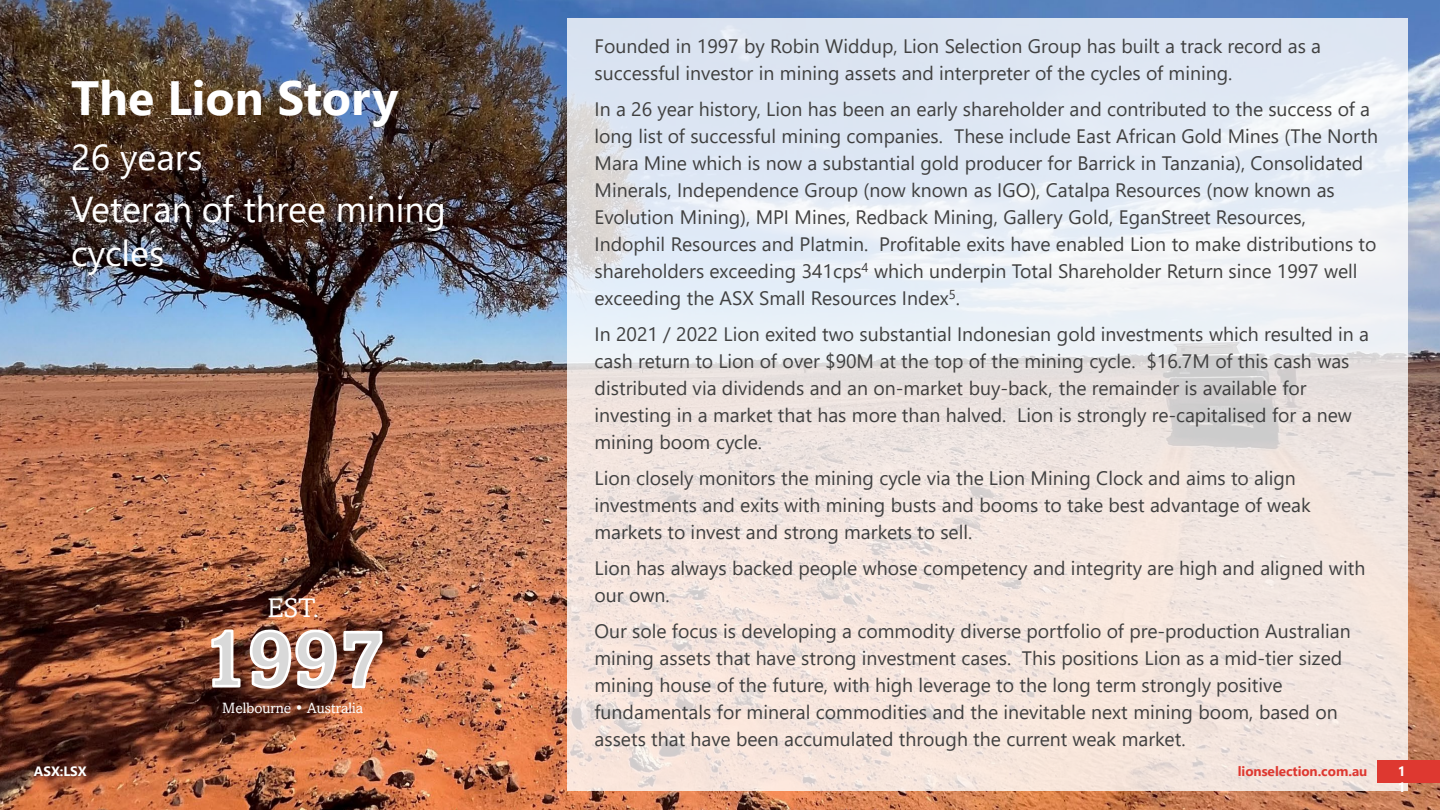
<style>
.page{position:relative;width:1440px;height:810px;background:#fff}
.page>*{position:absolute;margin:0;border:0;box-sizing:border-box;transform-origin:0 0}
.t1{font:700 48px "Segoe UI";color:#fff}
.t2{font:36px/52.2px "Segoe UI";color:#fff}
.t3{font:27px "Amasis MT Pro";color:#fff}
.t4{font:19.5px/27px "Segoe UI";color:#404040}
.t5{font:15px "Amasis MT Pro";color:#fff}
.t6{font:700 13.5px "Segoe UI";letter-spacing:-.005em;color:#de3830}
.t7{font:700 13.5px/16.2px "Segoe UI";color:#fff}
</style>
<div class="page">
<img style="left:0;top:0;width:1440px;height:810px">
<div style="left:567px;top:18px;width:840px;height:772px;background:#fff;opacity:.8"></div>
<div style="left:1378px;top:760px;width:62px;height:22px;background:#de3830"></div>
<img style="left:210px;top:627px;width:174px;height:63px">
<h1 class="t1" style="left:71px;top:53px;width:328px">The Lion Story</h1>
<h2 class="t2" style="left:71px;top:128px;width:376px">26 years<br>Veteran of three mining</h2>
<h2 class="t2" style="left:71px;top:223px;width:95px">cycles</h2>
<p class="t3" style="left:267px;top:592px;width:53px">EST.</p>
<p class="t5" style="left:222px;top:700px;width:142px">Melbourne • Australia</p>
<p class="t4" style="left:595px;top:31px;width:728px">Founded in 1997 by Robin Widdup, Lion Selection Group has built a track record as a successful investor in mining assets and interpreter of the cycles of mining.</p>
<p class="t4" style="left:595px;top:94px;width:785px">In a 26 year history, Lion has been an early shareholder and contributed to the success of a long list of successful mining companies. These include East African Gold Mines (The North Mara Mine which is now a substantial gold producer for Barrick in Tanzania), Consolidated Minerals, Independence Group (now known as IGO), Catalpa Resources (now known as Evolution Mining), MPI Mines, Redback Mining, Gallery Gold, EganStreet Resources, Indophil Resources and Platmin. Profitable exits have enabled Lion to make distributions to shareholders exceeding 341cps<sup>4</sup> which underpin Total Shareholder Return since 1997 well exceeding the ASX Small Resources Index<sup>5</sup>.</p>
<p class="t4" style="left:595px;top:319px;width:776px">In 2021 / 2022 Lion exited two substantial Indonesian gold investments which resulted in a cash return to Lion of over $90M at the top of the mining cycle. $16.7M of this cash was distributed via dividends and an on-market buy-back, the remainder is available for investing in a market that has more than halved. Lion is strongly re-capitalised for a new mining boom cycle.</p>
<p class="t4" style="left:595px;top:463px;width:718px">Lion closely monitors the mining cycle via the Lion Mining Clock and aims to align investments and exits with mining busts and booms to take best advantage of weak markets to invest and strong markets to sell.</p>
<p class="t4" style="left:595px;top:553px;width:772px">Lion has always backed people whose competency and integrity are high and aligned with our own.</p>
<p class="t4" style="left:595px;top:616px;width:758px">Our sole focus is developing a commodity diverse portfolio of pre-production Australian mining assets that have strong investment cases. This positions Lion as a mid-tier sized mining house of the future, with high leverage to the long term strongly positive fundamentals for mineral commodities and the inevitable next mining boom, based on assets that have been accumulated through the current weak market.</p>
<p class="t7" style="left:34px;top:762px;width:54px">ASX:LSX</p>
<p class="t6" style="left:1238px;top:758px;width:131px">lionselection.com.au</p>
<p class="t7" style="left:1398px;top:762px;width:9px">1<br>1</p>
</div>
